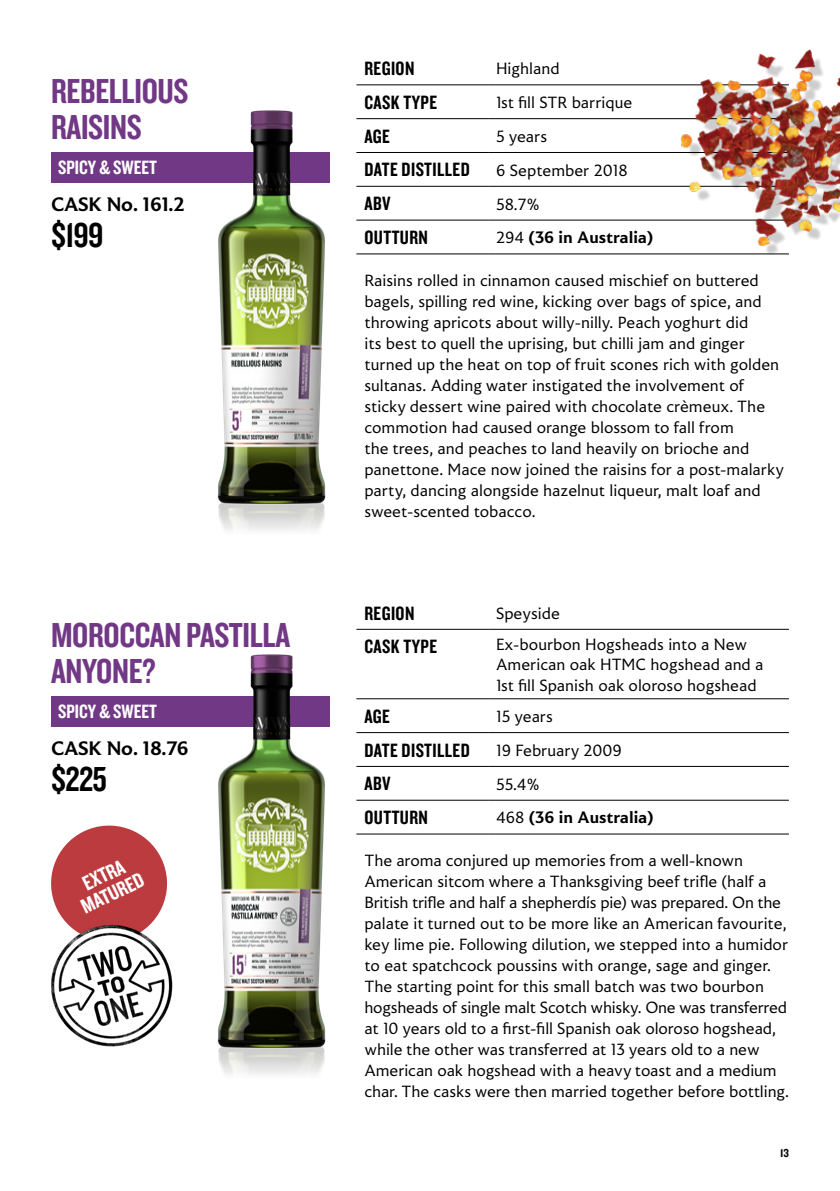
<style>
.page{position:relative;width:840px;height:1191px;background:#fff}
.page>*{position:absolute;margin:0;border:0;box-sizing:border-box;transform-origin:0 0}
.t1{font:36px/36px "Knockout 49 Liteweight";letter-spacing:-.01em;color:#713885}
.t2{font:36px "Knockout 49 Liteweight";color:#000}
.t3{font:21.6px/20px "Knockout 49 Liteweight";color:#fff;text-align:center}
.t4{font:20px "Knockout 49 Liteweight";letter-spacing:.02em;color:#000}
.t5{font:700 20px "FS Benjamin";letter-spacing:-.01em;color:#000}
.t6{font:20px "Knockout 49 Liteweight";color:#fff}
.t7{font:17px/21px "FS Benjamin";color:#000}
.t8{font:700 17px "FS Benjamin";color:#000}
.t9{font:12px "Knockout 50 Welterweight";color:#000}
.s1{font-weight:400}
</style>
<div class="page">
<div style="left:51px;top:152px;width:278px;height:30px;background:#713885"></div>
<hr style="left:356px;top:84px;width:132px;height:1px;background:#000">
<hr style="left:488px;top:84px;width:300px;height:1px;background:#000">
<hr style="left:356px;top:118px;width:132px;height:1px;background:#000">
<hr style="left:488px;top:118px;width:300px;height:1px;background:#000">
<hr style="left:356px;top:152px;width:132px;height:1px;background:#000">
<hr style="left:488px;top:152px;width:300px;height:1px;background:#000">
<hr style="left:356px;top:186px;width:132px;height:1px;background:#000">
<hr style="left:488px;top:186px;width:300px;height:1px;background:#000">
<hr style="left:356px;top:220px;width:132px;height:1px;background:#000">
<hr style="left:488px;top:220px;width:300px;height:1px;background:#000">
<hr style="left:356px;top:253px;width:132px;height:1px;background:#000">
<hr style="left:488px;top:253px;width:300px;height:1px;background:#000">
<img style="left:203px;top:110px;width:127px;height:421px">
<div style="left:51px;top:696px;width:278px;height:30px;background:#713885"></div>
<hr style="left:356px;top:629px;width:132px;height:1px;background:#000">
<hr style="left:488px;top:629px;width:300px;height:1px;background:#000">
<hr style="left:356px;top:698px;width:132px;height:1px;background:#000">
<hr style="left:488px;top:698px;width:300px;height:1px;background:#000">
<hr style="left:356px;top:732px;width:132px;height:1px;background:#000">
<hr style="left:488px;top:732px;width:300px;height:1px;background:#000">
<hr style="left:356px;top:766px;width:132px;height:1px;background:#000">
<hr style="left:488px;top:766px;width:300px;height:1px;background:#000">
<hr style="left:356px;top:799px;width:132px;height:1px;background:#000">
<hr style="left:488px;top:799px;width:300px;height:1px;background:#000">
<hr style="left:356px;top:833px;width:132px;height:1px;background:#000">
<hr style="left:488px;top:833px;width:300px;height:1px;background:#000">
<img style="left:203px;top:654px;width:127px;height:421px">
<img style="left:668px;top:49px;width:171px;height:205px">
<svg style="left:51px;top:825px;width:117px;height:96px"></svg>
<img style="left:51px;top:921px;width:122px;height:126px">
<h1 class="t1" style="left:51px;top:72px;width:139px">REBELLIOUS<br>RAISINS</h1>
<p class="t6" style="left:58px;top:154px;width:100px">SPICY &amp; SWEET</p>
<p class="t5" style="left:51px;top:192px;width:135px">CASK No. 161.2</p>
<h1 class="t2" style="left:51px;top:212px;width:54px">$199</h1>
<h1 class="t1" style="left:51px;top:616px;width:241px">MOROCCAN PASTILLA<br>ANYONE?</h1>
<p class="t6" style="left:58px;top:699px;width:100px">SPICY &amp; SWEET</p>
<p class="t5" style="left:51px;top:736px;width:139px">CASK No. 18.76</p>
<h1 class="t2" style="left:51px;top:756px;width:57px">$225</h1>
<p class="t3" style="left:69px;top:880px;width:69px;rotate:-26deg">EXTRA<br>MATURED</p>
<p class="t4" style="left:364px;top:56px;width:51px">REGION</p>
<p class="t7" style="left:496px;top:58px;width:65px">Highland</p>
<p class="t4" style="left:364px;top:90px;width:74px">CASK TYPE</p>
<p class="t7" style="left:496px;top:91px;width:138px">1st fill STR barrique</p>
<p class="t4" style="left:364px;top:123px;width:27px">AGE</p>
<p class="t7" style="left:496px;top:125px;width:53px">5 years</p>
<p class="t4" style="left:364px;top:157px;width:107px">DATE DISTILLED</p>
<p class="t7" style="left:496px;top:159px;width:133px">6 September 2018</p>
<p class="t4" style="left:364px;top:191px;width:28px">ABV</p>
<p class="t7" style="left:496px;top:193px;width:45px">58.7%</p>
<p class="t4" style="left:364px;top:225px;width:65px">OUTTURN</p>
<p class="t8" style="left:496px;top:227px;width:159px"><span class="s1">294</span> (36 in Australia)</p>
<p class="t7" style="left:364px;top:269px;width:421px">Raisins rolled in cinnamon caused mischief on buttered bagels, spilling red wine, kicking over bags of spice, and throwing apricots about willy-nilly. Peach yoghurt did<br>its best to quell the uprising, but chilli jam and ginger turned up the heat on top of fruit scones rich with golden sultanas. Adding water instigated the involvement of sticky dessert wine paired with chocolate crèmeux. The commotion had caused orange blossom to fall from<br>the trees, and peaches to land heavily on brioche and panettone. Mace now joined the raisins for a post-malarky party, dancing alongside hazelnut liqueur, malt loaf and sweet-scented tobacco.</p>
<p class="t4" style="left:364px;top:600px;width:51px">REGION</p>
<p class="t7" style="left:496px;top:602px;width:65px">Speyside</p>
<p class="t4" style="left:364px;top:634px;width:74px">CASK TYPE</p>
<p class="t7" style="left:496px;top:633px;width:269px;line-height:20.4px">Ex-bourbon Hogsheads into a New<br>American oak HTMC hogshead and a<br>1st fill Spanish oak oloroso hogshead</p>
<p class="t4" style="left:364px;top:703px;width:27px">AGE</p>
<p class="t7" style="left:496px;top:705px;width:58px">15 years</p>
<p class="t4" style="left:364px;top:737px;width:107px">DATE DISTILLED</p>
<p class="t7" style="left:496px;top:739px;width:127px">19 February 2009</p>
<p class="t4" style="left:364px;top:771px;width:28px">ABV</p>
<p class="t7" style="left:496px;top:773px;width:45px">55.4%</p>
<p class="t4" style="left:364px;top:805px;width:65px">OUTTURN</p>
<p class="t8" style="left:496px;top:807px;width:159px"><span class="s1">468</span> (36 in Australia)</p>
<p class="t7" style="left:364px;top:849px;width:425px">The aroma conjured up memories from a well-known American sitcom where a Thanksgiving beef trifle (half a British trifle and half a shepherdís pie) was prepared. On the palate it turned out to be more like an American favourite, key lime pie. Following dilution, we stepped into a humidor to eat spatchcock poussins with orange, sage and ginger.<br>The starting point for this small batch was two bourbon hogsheads of single malt Scotch whisky. One was transferred at 10 years old to a first-fill Spanish oak oloroso hogshead, while the other was transferred at 13 years old to a new American oak hogshead with a heavy toast and a medium char. The casks were then married together before bottling.</p>
<p class="t9" style="left:779px;top:1145px;width:10px">13</p>
</div>
